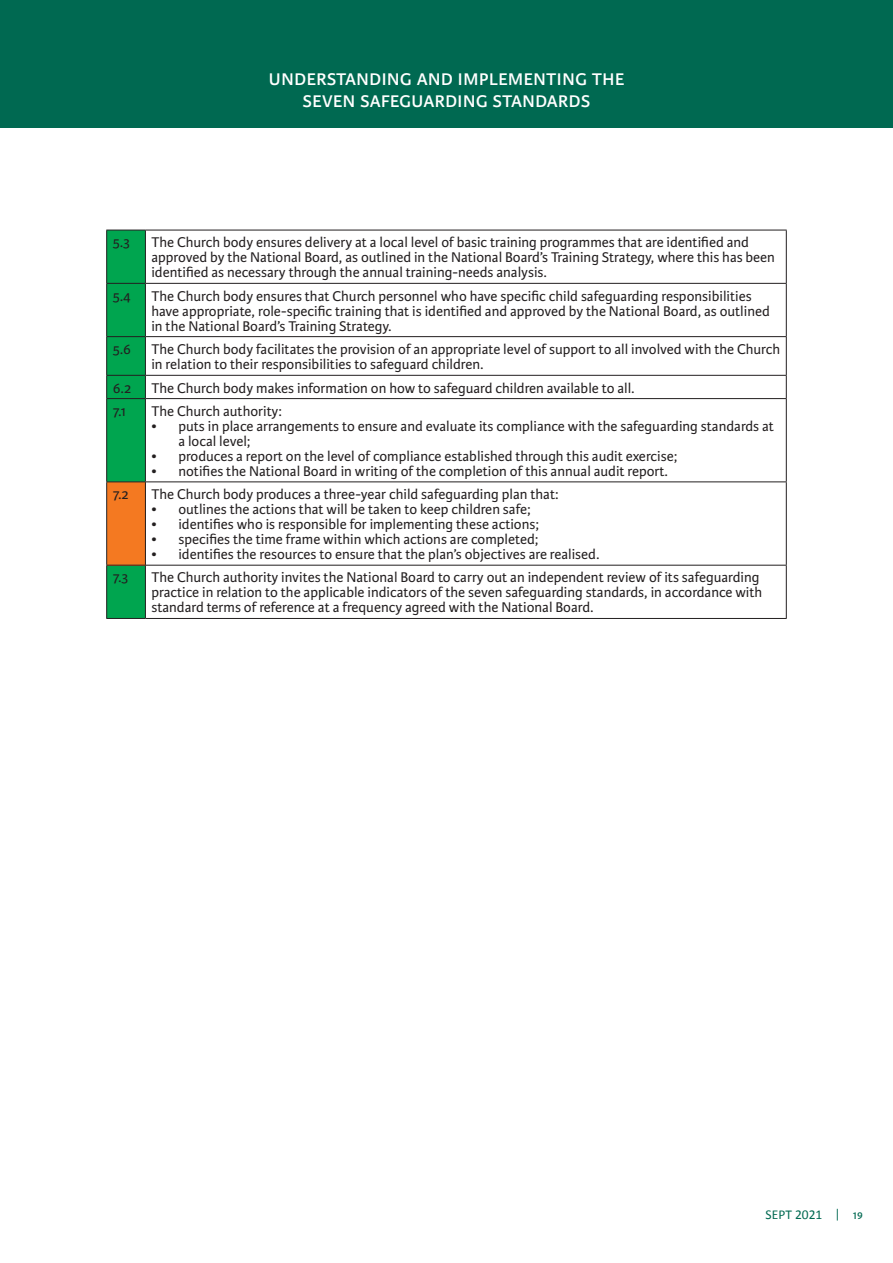
<style>
.page{position:relative;width:893px;height:1263px;background:#fff}
.page>*{position:absolute;margin:0;border:0;box-sizing:border-box;transform-origin:0 0}
.Green_heading_16pt{font:24px/22.5px "Karmina Sans";color:#fff;text-align:center}
.box_text{font:15px/15px "Karmina Sans";color:#231f20}
.t1{font:13.5px "Calibri";color:#006951}
.s1{font-family:"Karmina Sans"}
</style>
<div class="page">
<div style="left:0;top:0;width:893px;height:128px;background:#006951"></div>
<hr style="left:145px;top:230px;width:642px;height:1px;background:#231f20">
<hr style="left:786px;top:230px;width:1px;height:53px;background:#231f20">
<hr style="left:145px;top:283px;width:642px;height:1px;background:#231f20">
<hr style="left:786px;top:284px;width:1px;height:52px;background:#231f20">
<hr style="left:145px;top:336px;width:642px;height:1px;background:#231f20">
<hr style="left:786px;top:337px;width:1px;height:38px;background:#231f20">
<hr style="left:145px;top:375px;width:642px;height:1px;background:#231f20">
<svg style="left:786px;top:376px;width:1px;height:22px"></svg>
<hr style="left:145px;top:398px;width:642px;height:1px;background:#231f20">
<hr style="left:786px;top:399px;width:1px;height:82px;background:#231f20">
<hr style="left:145px;top:481px;width:642px;height:1px;background:#231f20">
<hr style="left:786px;top:482px;width:1px;height:83px;background:#231f20">
<hr style="left:145px;top:565px;width:642px;height:1px;background:#231f20">
<hr style="left:786px;top:565px;width:1px;height:53px;background:#231f20">
<hr style="left:145px;top:618px;width:642px;height:1px;background:#231f20">
<svg style="left:106px;top:230px;width:40px;height:388px;background:#349543"></svg>
<hr style="left:106px;top:398px;width:39px;height:1px;background:#231f20">
<hr style="left:106px;top:565px;width:39px;height:1px;background:#231f20">
<hr style="left:106px;top:565px;width:1px;height:53px;background:#231f20">
<hr style="left:145px;top:565px;width:1px;height:53px;background:#231f20">
<hr style="left:106px;top:618px;width:39px;height:1px;background:#231f20">
<hr style="left:145px;top:230px;width:1px;height:53px;background:#231f20">
<hr style="left:145px;top:284px;width:1px;height:52px;background:#231f20">
<p class="Green_heading_16pt" style="left:269px;top:66px;width:357px">understanding and implementing the seven safeguarding standards</p>
<p class="box_text" style="left:113px;top:235px;width:19px">5.3</p>
<p class="box_text" style="left:151px;top:235px;width:625px">The Church body ensures delivery at a local level of basic training programmes that are identified and approved by the National Board, as outlined in the National Board’s Training Strategy, where this has been identified as necessary through the annual training-needs analysis.</p>
<p class="box_text" style="left:113px;top:289px;width:19px">5.4</p>
<p class="box_text" style="left:151px;top:289px;width:620px">The Church body ensures that Church personnel who have specific child safeguarding responsibilities have appropriate, role-specific training that is identified and approved by the National Board, as outlined in the National Board’s Training Strategy.</p>
<p class="box_text" style="left:113px;top:342px;width:20px">5.6</p>
<p class="box_text" style="left:151px;top:342px;width:630px">The Church body facilitates the provision of an appropriate level of support to all involved with the Church in relation to their responsibilities to safeguard children.</p>
<p class="box_text" style="left:113px;top:380px;width:20px">6.2</p>
<p class="box_text" style="left:151px;top:380px;width:485px">The Church body makes information on how to safeguard children available to all.</p>
<p class="box_text" style="left:113px;top:404px;width:15px">7.1</p>
<p class="box_text" style="left:151px;top:404px;width:132px">The Church authority:</p>
<p class="box_text" style="left:178px;top:419px;width:597px;text-indent:-27px">• puts in place arrangements to ensure and evaluate its compliance with the safeguarding standards at a local level;</p>
<p class="box_text" style="left:151px;top:449px;width:527px">• produces a report on the level of compliance established through this audit exercise;</p>
<p class="box_text" style="left:151px;top:464px;width:518px">• notifies the National Board in writing of the completion of this annual audit report.</p>
<p class="box_text" style="left:113px;top:487px;width:18px">7.2</p>
<p class="box_text" style="left:151px;top:487px;width:409px">The Church body produces a three-year child safeguarding plan that:</p>
<p class="box_text" style="left:151px;top:502px;width:381px">• outlines the actions that will be taken to keep children safe;</p>
<p class="box_text" style="left:151px;top:517px;width:389px">• identifies who is responsible for implementing these actions;</p>
<p class="box_text" style="left:151px;top:532px;width:388px">• specifies the time frame within which actions are completed;</p>
<p class="box_text" style="left:151px;top:547px;width:449px">• identifies the resources to ensure that the plan’s objectives are realised.</p>
<p class="box_text" style="left:113px;top:570px;width:17px">7.3</p>
<p class="box_text" style="left:151px;top:570px;width:612px">The Church authority invites the National Board to carry out an independent review of its safeguarding practice in relation to the applicable indicators of the seven safeguarding standards, in accordance with standard terms of reference at a frequency agreed with the National Board.</p>
<p class="t1" style="left:766px;top:1205px;width:99px">SEPT 2021 <span class="s1">| 19</span></p>
</div>
